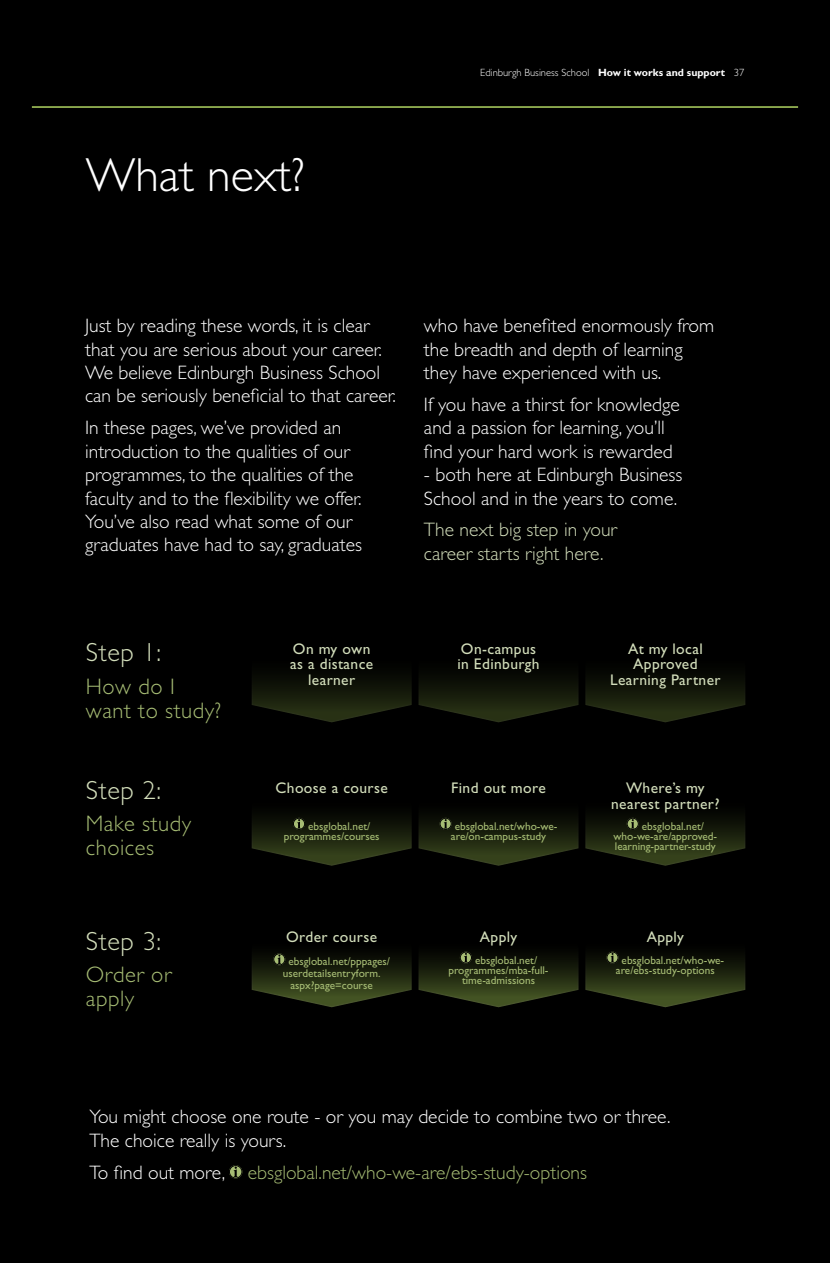
<style>
.page{position:relative;width:830px;height:1263px;background:#fff}
.page>*{position:absolute;margin:0;border:0;box-sizing:border-box;transform-origin:0 0}
.t1{font:300 48px "Gill Sans Std";color:#fff}
.t2{font:300 26.25px "Gill Sans Std";color:#d2ddba}
.t3{font:300 22.5px/24px "Gill Sans Std";letter-spacing:.025em;color:#a6bc74}
.t4{font:300 19.5px/23.4px "Gill Sans Std";color:#fff}
.t5{font:300 19.5px "Gill Sans Std";color:#a6bc74}
.t6{font:300 19.5px/23.4px "Gill Sans Std";color:#d2ddba}
.t7{font:15.45px/15.5px "Gill Sans Std";letter-spacing:.025em;color:#d2ddba;text-align:center}
.t8{font:11.25px/10.4px "Gill Sans Std";color:#a6bc74}
.t9{font:300 10.5px "Gill Sans Std";color:#fff}
.s1{font-weight:700}
.s2{color:#fff}
</style>
<div class="page">
<div style="left:0;top:0;width:829px;height:1263px;background:#000"></div>
<div style="left:229px;top:1165px;width:13px;height:13px;background:#a6bc74;border-radius:50%"></div>
<div style="left:229px;top:1165px;width:13px;height:13px;border:1px solid #000;border-radius:50%"></div>
<svg style="left:234px;top:1166px;width:3px;height:11px"></svg>
<svg style="left:251px;top:676px;width:494px;height:47px"></svg>
<svg style="left:251px;top:816px;width:494px;height:50px"></svg>
<svg style="left:251px;top:951px;width:494px;height:57px"></svg>
<hr style="left:32px;top:106px;width:765px;height:2px;background:#97b15d">
<h1 class="t1" style="left:86px;top:148px;width:220px">What next?</h1>
<p class="t9" style="left:480px;top:67px;width:265px">Edinburgh Business School <span class="s1">How it works and support</span> 37</p>
<p class="t4" style="left:85px;top:314px;width:312px">Just by reading these words, it is clear that you are serious about your career.<br>We believe Edinburgh Business School can be seriously beneficial to that career.</p>
<p class="t4" style="left:85px;top:416px;width:278px">In these pages, we’ve provided an introduction to the qualities of our programmes, to the qualities of the faculty and to the flexibility we offer.<br>You’ve also read what some of our graduates have had to say, graduates</p>
<p class="t4" style="left:424px;top:314px;width:291px">who have benefited enormously from the breadth and depth of learning they have experienced with us.</p>
<p class="t4" style="left:424px;top:393px;width:257px">If you have a thirst for knowledge and a passion for learning, you’ll find your hard work is rewarded</p>
<p class="t4" style="left:424px;top:463px;width:260px">- both here at Edinburgh Business<br>School and in the years to come.</p>
<p class="t6" style="left:424px;top:518px;width:195px">The next big step in your career starts right here.</p>
<h2 class="t2" style="left:86px;top:637px;width:77px">Step 1:</h2>
<p class="t3" style="left:86px;top:674px;width:137px">How do I want to study?</p>
<h2 class="t2" style="left:86px;top:775px;width:77px">Step 2:</h2>
<p class="t3" style="left:86px;top:812px;width:107px">Make study choices</p>
<h2 class="t2" style="left:86px;top:926px;width:77px">Step 3:</h2>
<p class="t3" style="left:86px;top:963px;width:88px">Order or apply</p>
<p class="t7" style="left:290px;top:641px;width:85px">On my own as a distance learner</p>
<p class="t7" style="left:457px;top:641px;width:84px;text-align:left">On-campus in Edinburgh</p>
<p class="t7" style="left:609px;top:641px;width:112px">At my local<br>Approved<br>Learning Partner</p>
<p class="t7" style="left:275px;top:780px;width:114px">Choose a course</p>
<p class="t8" style="left:284px;top:821px;width:97px;text-indent:24px">ebsglobal.net/ programmes/courses</p>
<p class="t7" style="left:286px;top:929px;width:92px">Order course</p>
<p class="t8" style="left:288px;top:956px;width:103px">ebsglobal.net/pppages/</p>
<p class="t8" style="left:283px;top:968px;width:99px">userdetailsentryform.</p>
<p class="t8" style="left:290px;top:980px;width:84px">aspx?page=course</p>
<p class="t7" style="left:451px;top:780px;width:96px">Find out more</p>
<p class="t8" style="left:450px;top:821px;width:108px;text-indent:4px">ebsglobal.net/who-we&shy;are/on-campus-study</p>
<p class="t7" style="left:479px;top:929px;width:39px">Apply</p>
<p class="t8" style="left:475px;top:955px;width:64px">ebsglobal.net/</p>
<p class="t8" style="left:448px;top:965px;width:102px">programmes/mba-full-</p>
<p class="t8" style="left:462px;top:975px;width:74px">time-admissions</p>
<p class="t7" style="left:611px;top:780px;width:110px">Where’s my nearest partner?</p>
<p class="t8" style="left:613px;top:821px;width:105px;text-indent:28px">ebsglobal.net/ who-we-are/approved&shy;learning-partner-study</p>
<p class="t7" style="left:646px;top:929px;width:39px">Apply</p>
<p class="t8" style="left:615px;top:955px;width:110px;text-indent:6px">ebsglobal.net/who-we&shy;are/ebs-study-options</p>
<p class="t4" style="left:89px;top:1105px;width:582px">You might choose one route - or you may decide to combine two or three.<br>The choice really is yours.</p>
<p class="t5" style="left:89px;top:1161px;width:499px"><span class="s2">To find out more,</span> ebsglobal.net/who-we-are/ebs-study-options</p>
</div>
